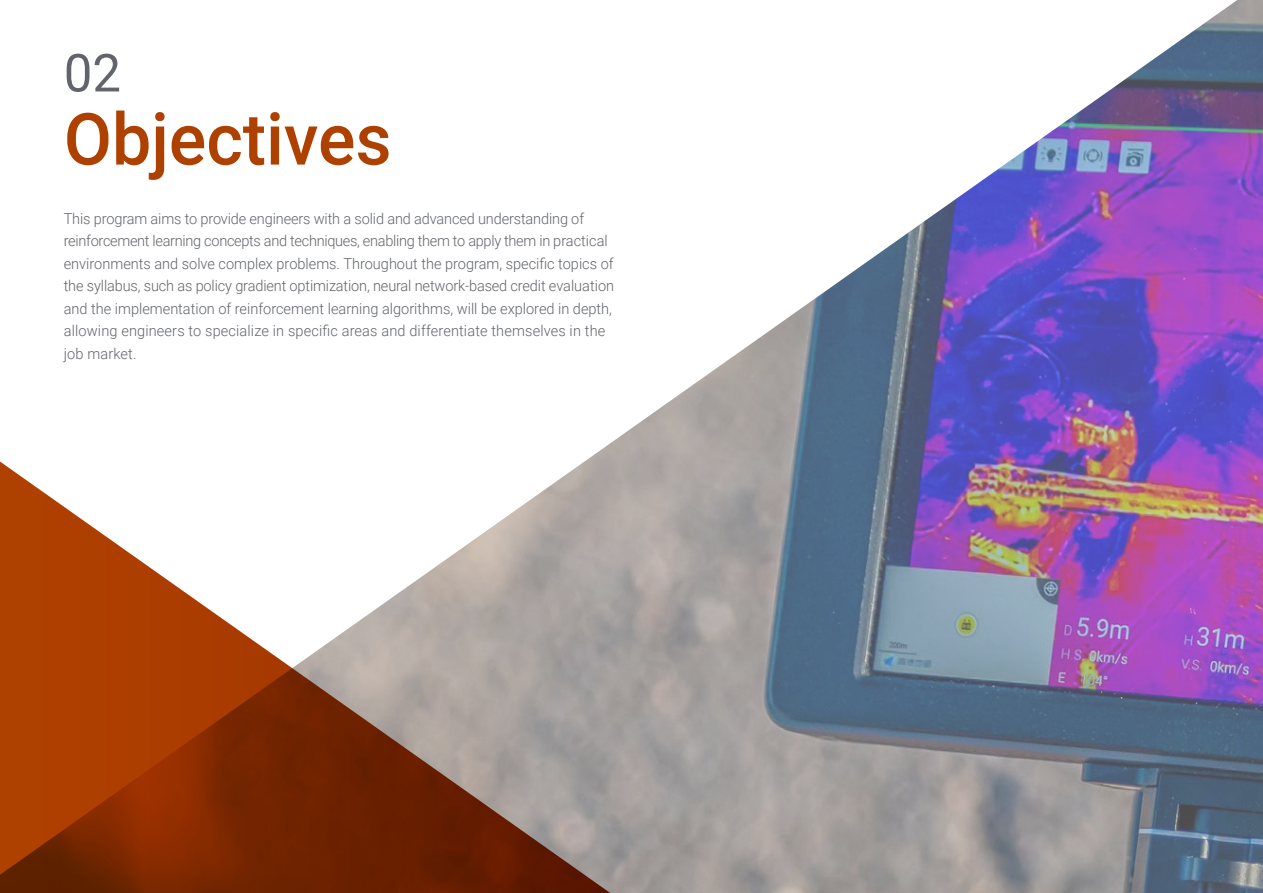
<style>
.page{position:relative;width:1263px;height:893px;background:#fff}
.page>*{position:absolute;margin:0;border:0;box-sizing:border-box;transform-origin:0 0}
.t1{font:500 72px "Roboto";color:#ae4000}
.t2{font:52.5px "Roboto";color:#61646a}
.t3{font:300 15px/22.5px "Roboto";color:#61646a}
</style>
<div class="page">
<img style="left:607px;top:0;width:656px;height:893px">
<svg style="left:0;top:446px;width:640px;height:447px"></svg>
<h2 class="t2" style="left:64px;top:36px;width:59px">02</h2>
<h1 class="t1" style="left:64px;top:89px;width:329px">Objectives</h1>
<p class="t3" style="left:64px;top:207px;width:552px">This program aims to provide engineers with a solid and advanced understanding of reinforcement learning concepts and techniques, enabling them to apply them in practical environments and solve complex problems. Throughout the program, specific topics of the syllabus, such as policy gradient optimization, neural network-based credit evaluation and the implementation of reinforcement learning algorithms, will be explored in depth, allowing engineers to specialize in specific areas and differentiate themselves in the job market.</p>
</div>
